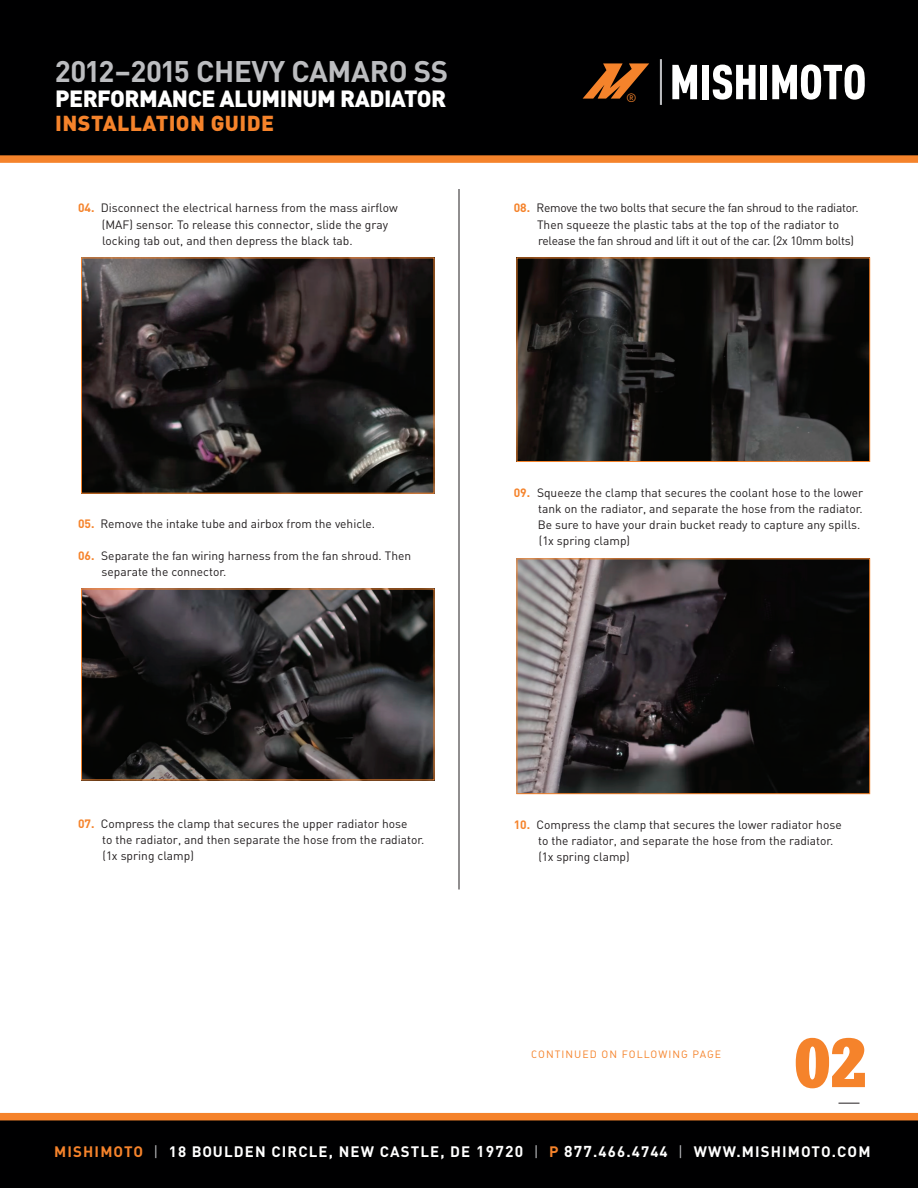
<style>
.page{position:relative;width:918px;height:1188px;background:#fff}
.page>*{position:absolute;margin:0;border:0;box-sizing:border-box;transform-origin:0 0}
.t1{font:72px "URW Egyptienne T Bold Extr Narr";color:#f5832b}
.t2{font:700 29.4px "DIN";letter-spacing:-.01em;color:#bcbdc0}
.t3{font:900 23.25px "DIN";letter-spacing:-.02em;color:#fff}
.t4{font:900 21.45px "DIN";letter-spacing:.02em;color:#f5832b}
.t5{font:700 15px "DIN";letter-spacing:.075em;color:#fff}
.t6{font:12px/16.2px "DIN";color:#231f20}
.t7{font:12px/16.2px "DIN";letter-spacing:-.02em;color:#231f20}
.t8{font:12px "DIN";color:#f5832b}
.t9{font:10.5px "DIN Regular Alternate";letter-spacing:.1em;color:#f5832b}
.s1{font-weight:700;color:#f5832b}
.s2{color:#f58424}
.s3{font-weight:400;color:#bcbdc0}
.s4{font-size:15.6px}
.s5{color:#f5832b}
</style>
<div class="page">
<div style="left:0;top:0;width:918px;height:163px;background:#000001"></div>
<svg style="left:672px;top:65px;width:25px;height:34px"></svg>
<div style="left:702px;top:65px;width:7px;height:34px;background:#fff"></div>
<svg style="left:713px;top:65px;width:43px;height:35px"></svg>
<div style="left:760px;top:65px;width:7px;height:34px;background:#fff"></div>
<svg style="left:772px;top:64px;width:93px;height:36px"></svg>
<svg style="left:583px;top:63px;width:66px;height:36px;background:#723d14"></svg>
<hr style="left:660px;top:59px;width:2px;height:46px;background:#bcbdc0">
<svg style="left:839px;top:1103px;width:21px;height:1px"></svg>
<hr style="left:459px;top:189px;width:1px;height:701px;background:#231f20">
<svg style="left:0;top:1113px;width:918px;height:75px;background:#180d05"></svg>
<img style="left:83px;top:260px;width:349px;height:231px">
<img style="left:83px;top:591px;width:349px;height:187px">
<img style="left:519px;top:260px;width:349px;height:200px">
<div style="left:517px;top:258px;width:353px;height:204px;border:1px solid #f5832b"></div>
<img style="left:519px;top:561px;width:349px;height:231px">
<div style="left:517px;top:559px;width:353px;height:235px;border:1px solid #f5832b"></div>
<h2 class="t2" style="left:55px;top:52px;width:395px">2012–2015 CHEVY CAMARO SS</h2>
<h3 class="t3" style="left:55px;top:83px;width:393px">PERFORMANCE ALUMINUM RADIATOR</h3>
<h3 class="t4" style="left:55px;top:108px;width:220px">INSTALLATION GUIDE</h3>
<p class="t6" style="left:102px;top:200px;width:297px;text-indent:-24px"><span class="s1">04.</span> Disconnect the electrical harness from the mass airflow (MAF) sensor. To release this connector, slide the gray locking tab out, and then depress the black tab.</p>
<p class="t8" style="left:626px;top:90px;width:12px">®</p>
<p class="t7" style="left:537px;top:200px;width:323px;text-indent:-23px"><span class="s1">08.</span> Remove the two bolts that secure the fan shroud to the radiator.<br>Then squeeze the plastic tabs at the top of the radiator to release the fan shroud and lift it out of the car. (2x 10mm bolts)</p>
<p class="t6" style="left:78px;top:516px;width:299px"><span class="s1">05.</span> Remove the intake tube and airbox from the vehicle.</p>
<p class="t6" style="left:102px;top:547px;width:311px;text-indent:-24px"><span class="s1">06.</span> Separate the fan wiring harness from the fan shroud. Then separate the connector.</p>
<p class="t6" style="left:538px;top:484px;width:327px;text-indent:-24px"><span class="s1">09.</span> Squeeze the clamp that secures the coolant hose to the lower tank on the radiator, and separate the hose from the radiator.<br>Be sure to have your drain bucket ready to capture any spills. (1x spring clamp)</p>
<p class="t6" style="left:102px;top:815px;width:324px;text-indent:-24px"><span class="s1">07.</span> Compress the clamp that secures the upper radiator hose<br>to the radiator, and then separate the hose from the radiator. (1x spring clamp)</p>
<p class="t6" style="left:538px;top:816px;width:305px;text-indent:-24px"><span class="s1">10.</span> Compress the clamp that secures the lower radiator hose to the radiator, and separate the hose from the radiator. (1x spring clamp)</p>
<p class="t9" style="left:531px;top:1047px;width:191px">CONTINUED ON FOLLOWING PAGE</p>
<h1 class="t1" style="left:794px;top:1020px;width:74px">02</h1>
<p class="t5" style="left:42px;top:1142px;width:628px"><span class="s2">MISHIMOTO</span> <span class="s3">|</span> 18 BOULDEN CIRCLE, NEW CASTLE, DE <span class="s4">19720</span> <span class="s3">|</span> <span class="s2">P</span> <span class="s4">1</span>.<span class="s4">877</span>.GOMISHI</p>
<p class="t5" style="left:54px;top:1142px;width:818px"><span class="s5">MISHIMOTO</span> <span class="s3">|</span> 18 BOULDEN CIRCLE, NEW CASTLE, DE <span class="s4">19720</span> <span class="s3">|</span> <span class="s5">P</span> <span class="s4">877</span>.466.4744 <span class="s3">|</span> WWW.MISHIMOTO.COM</p>
</div>
